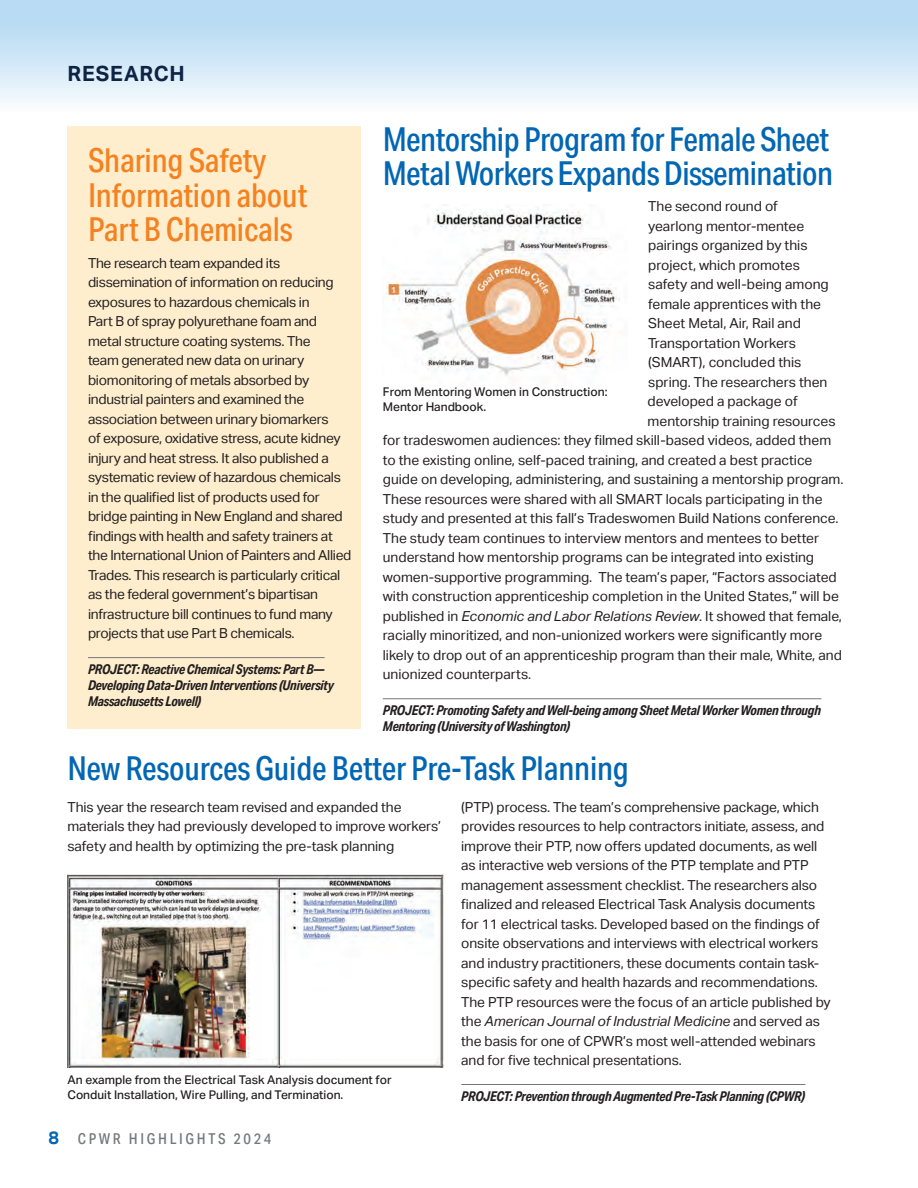
<style>
.page{position:relative;width:918px;height:1188px;background:#fff}
.page>*{position:absolute;margin:0;border:0;box-sizing:border-box;transform-origin:0 0}
.t1{font:500 33px/34.5px "Aktiv Grotesk Cd";letter-spacing:-.02em;color:#0166b3}
.t2{font:500 33px/34.5px "Aktiv Grotesk Cd";letter-spacing:-.01em;color:#f58220}
.t3{font:700 21px "Aktiv Grotesk";letter-spacing:.04em;color:#0e2445}
.t4{font:500 15px "Aktiv Grotesk Cd";letter-spacing:.175em;color:#76787b}
.t5{font:13.8px/19.5px "Aktiv Grotesk";letter-spacing:-.005em;color:#231f20}
.t6{font:italic 700 13.5px/15.8px "Aktiv Grotesk Cd";letter-spacing:-.02em;color:#231f20}
.t7{font:500 12px/15px "Aktiv Grotesk";color:#231f20}
.s1{font-style:italic}
.s2{font-family:"Aktiv Grotesk";font-weight:700;font-size:18px;color:#0166b3}
</style>
<div class="page">
<div style="left:0;top:0;width:918px;height:113px;background:linear-gradient(to bottom,#add5f1,#f7fbfd)"></div>
<hr style="left:383px;top:698px;width:438px;height:1px;background:#76787b">
<img style="left:385px;top:204px;width:235px;height:172px">
<hr style="left:461px;top:1084px;width:344px;height:1px;background:#76787b">
<img style="left:68px;top:874px;width:375px;height:193px">
<div style="left:68px;top:126px;width:293px;height:603px;background:#feeece"></div>
<hr style="left:88px;top:657px;width:237px;height:1px;background:#76787b">
<h2 class="t3" style="left:68px;top:62px;width:119px">RESEARCH</h2>
<h1 class="t2" style="left:88px;top:144px;width:221px">Sharing Safety<br>Information about<br>Part B Chemicals</h1>
<p class="t5" style="left:88px;top:253px;width:265px">The research team expanded its dissemination of information on reducing exposures to hazardous chemicals in<br>Part B of spray polyurethane foam and metal structure coating systems. The<br>team generated new data on urinary biomonitoring of metals absorbed by industrial painters and examined the association between urinary biomarkers<br>of exposure, oxidative stress, acute kidney injury and heat stress. It also published a systematic review of hazardous chemicals in the qualified list of products used for bridge painting in New England and shared findings with health and safety trainers at the International Union of Painters and Allied Trades. This research is particularly critical as the federal government’s bipartisan infrastructure bill continues to fund many projects that use Part B chemicals.</p>
<p class="t6" style="left:88px;top:662px;width:247px">PROJECT: Reactive Chemical Systems: Part B—<br>Developing Data-Driven Interventions (University<br>Massachusetts Lowell)</p>
<h1 class="t1" style="left:383px;top:122px;width:452px">Mentorship Program for Female Sheet<br>Metal Workers Expands Dissemination</h1>
<p class="t5" style="left:648px;top:197px;width:131px">The second round of</p>
<p class="t5" style="left:648px;top:216px;width:158px">yearlong mentor-mentee</p>
<p class="t5" style="left:648px;top:236px;width:161px">pairings organized by this</p>
<p class="t5" style="left:648px;top:255px;width:153px">project, which promotes</p>
<p class="t5" style="left:648px;top:275px;width:182px">safety and well-being among</p>
<p class="t5" style="left:648px;top:294px;width:174px">female apprentices with the</p>
<p class="t5" style="left:648px;top:314px;width:154px">Sheet Metal, Air, Rail and</p>
<p class="t5" style="left:648px;top:333px;width:149px">Transportation Workers</p>
<p class="t5" style="left:648px;top:353px;width:155px">(SMART), concluded this</p>
<p class="t5" style="left:648px;top:372px;width:181px">spring. The researchers then</p>
<p class="t5" style="left:648px;top:392px;width:152px">developed a package of</p>
<p class="t5" style="left:648px;top:411px;width:189px">mentorship training resources</p>
<p class="t5" style="left:383px;top:431px;width:450px">for tradeswomen audiences: they filmed skill-based videos, added them</p>
<p class="t5" style="left:383px;top:450px;width:431px">to the existing online, self-paced training, and created a best practice</p>
<p class="t5" style="left:383px;top:470px;width:462px">guide on developing, administering, and sustaining a mentorship program.</p>
<p class="t5" style="left:383px;top:489px;width:441px">These resources were shared with all SMART locals participating in the</p>
<p class="t5" style="left:383px;top:509px;width:457px">study and presented at this fall’s Tradeswomen Build Nations conference.</p>
<p class="t5" style="left:383px;top:528px;width:438px">The study team continues to interview mentors and mentees to better</p>
<p class="t5" style="left:383px;top:548px;width:433px">understand how mentorship programs can be integrated into existing</p>
<p class="t5" style="left:383px;top:567px;width:456px">women-supportive programming. The team’s paper, “Factors associated</p>
<p class="t5" style="left:383px;top:587px;width:458px">with construction apprenticeship completion in the United States,” will be</p>
<p class="t5" style="left:383px;top:606px;width:461px">published in <span class="s1">Economic and Labor Relations Review</span>. It showed that female,</p>
<p class="t5" style="left:383px;top:626px;width:441px">racially minoritized, and non-unionized workers were significantly more</p>
<p class="t5" style="left:383px;top:645px;width:461px">likely to drop out of an apprenticeship program than their male, White, and</p>
<p class="t5" style="left:383px;top:665px;width:150px">unionized counterparts.</p>
<p class="t6" style="left:383px;top:703px;width:440px">PROJECT: Promoting Safety and Well-being among Sheet Metal Worker Women through<br>Mentoring (University of Washington)</p>
<p class="t7" style="left:383px;top:384px;width:226px">From Mentoring Women in Construction:<br>Mentor Handbook.</p>
<h1 class="t1" style="left:68px;top:751px;width:563px">New Resources Guide Better Pre-Task Planning</h1>
<p class="t5" style="left:68px;top:797px;width:375px">This year the research team revised and expanded the materials they had previously developed to improve workers’ safety and health by optimizing the pre-task planning</p>
<p class="t5" style="left:461px;top:797px;width:371px">(PTP) process. The team’s comprehensive package, which provides resources to help contractors initiate, assess, and improve their PTP, now offers updated documents, as well as interactive web versions of the PTP template and PTP management assessment checklist. The researchers also finalized and released Electrical Task Analysis documents for 11 electrical tasks. Developed based on the findings of onsite observations and interviews with electrical workers and industry practitioners, these documents contain task&shy;specific safety and health hazards and recommendations.<br>The PTP resources were the focus of an article published by the <span class="s1">American Journal of Industrial Medicine</span> and served as the basis for one of CPWR’s most well-attended webinars and for five technical presentations.</p>
<p class="t6" style="left:461px;top:1089px;width:345px">PROJECT: Prevention through Augmented Pre-Task Planning (CPWR)</p>
<p class="t7" style="left:68px;top:1072px;width:326px">An example from the Electrical Task Analysis document for<br>Conduit Installation, Wire Pulling, and Termination.</p>
<p class="t4" style="left:49px;top:1130px;width:224px"><span class="s2">8</span> CPWR HIGHLIGHTS 2024</p>
</div>
